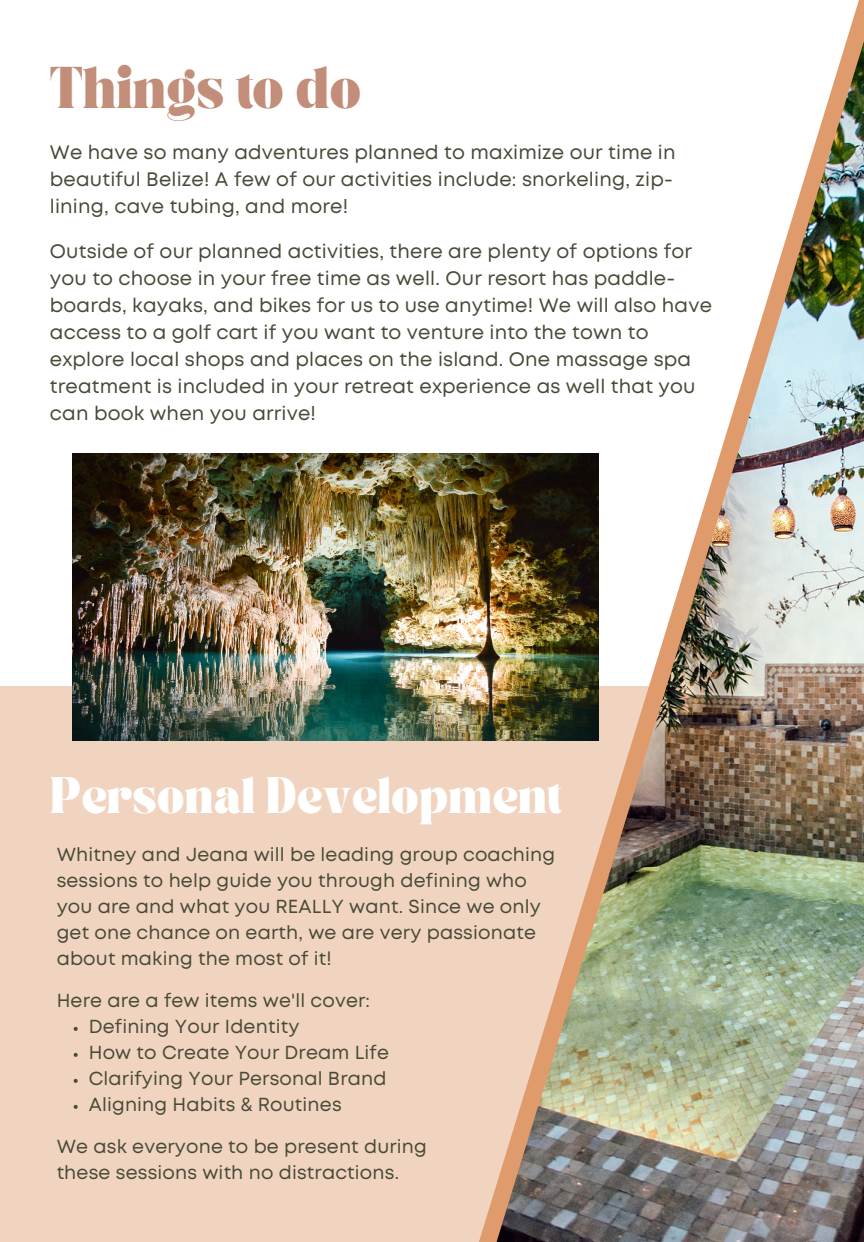
<style>
.page{position:relative;width:864px;height:1242px;background:#fff}
.page>*{position:absolute;margin:0;border:0;box-sizing:border-box;transform-origin:0 0}
.t1{font:700 36.15px "TANASHFORD";color:#c28d79}
.t2{font:700 31.5px "TANASHFORD";color:#fff}
.t3{font:19.5px/27px "Mont";letter-spacing:.01em;color:#474b38}
.t4{font:18.9px/26px "Mont";letter-spacing:.01em;color:#474b38}
</style>
<div class="page">
<div style="left:0;top:686px;width:791px;height:556px;background:#f1d4c0"></div>
<img style="left:457px;top:0;width:407px;height:1242px">
<img style="left:73px;top:454px;width:525px;height:286px">
<svg style="left:74px;top:1027px;width:4px;height:4px"></svg>
<svg style="left:74px;top:1053px;width:4px;height:4px"></svg>
<svg style="left:74px;top:1079px;width:4px;height:4px"></svg>
<svg style="left:74px;top:1105px;width:4px;height:4px"></svg>
<h1 class="t1" style="left:50px;top:65px;width:313px">Things to do</h1>
<p class="t3" style="left:50px;top:140px;width:627px">We have so many adventures planned to maximize our time in beautiful Belize! A few of our activities include: snorkeling, zip&shy;lining, cave tubing, and more!</p>
<p class="t3" style="left:50px;top:239px;width:664px">Outside of our planned activities, there are plenty of options for you to choose in your free time as well. Our resort has paddle&shy;boards, kayaks, and bikes for us to use anytime! We will also have access to a golf cart if you want to venture into the town to explore local shops and places on the island. One massage spa treatment is included in your retreat experience as well that you can book when you arrive!</p>
<h2 class="t2" style="left:50px;top:775px;width:513px">Personal Development</h2>
<p class="t4" style="left:57px;top:843px;width:500px">Whitney and Jeana will be leading group coaching sessions to help guide you through defining who you are and what you REALLY want. Since we only get one chance on earth, we are very passionate about making the most of it!</p>
<p class="t4" style="left:57px;top:989px;width:315px">Here are a few items we'll cover:</p>
<p class="t4" style="left:89px;top:1015px;width:302px">Defining Your Identity<br>How to Create Your Dream Life<br>Clarifying Your Personal Brand<br>Aligning Habits &amp; Routines</p>
<p class="t4" style="left:57px;top:1135px;width:372px">We ask everyone to be present during these sessions with no distractions.</p>
</div>
